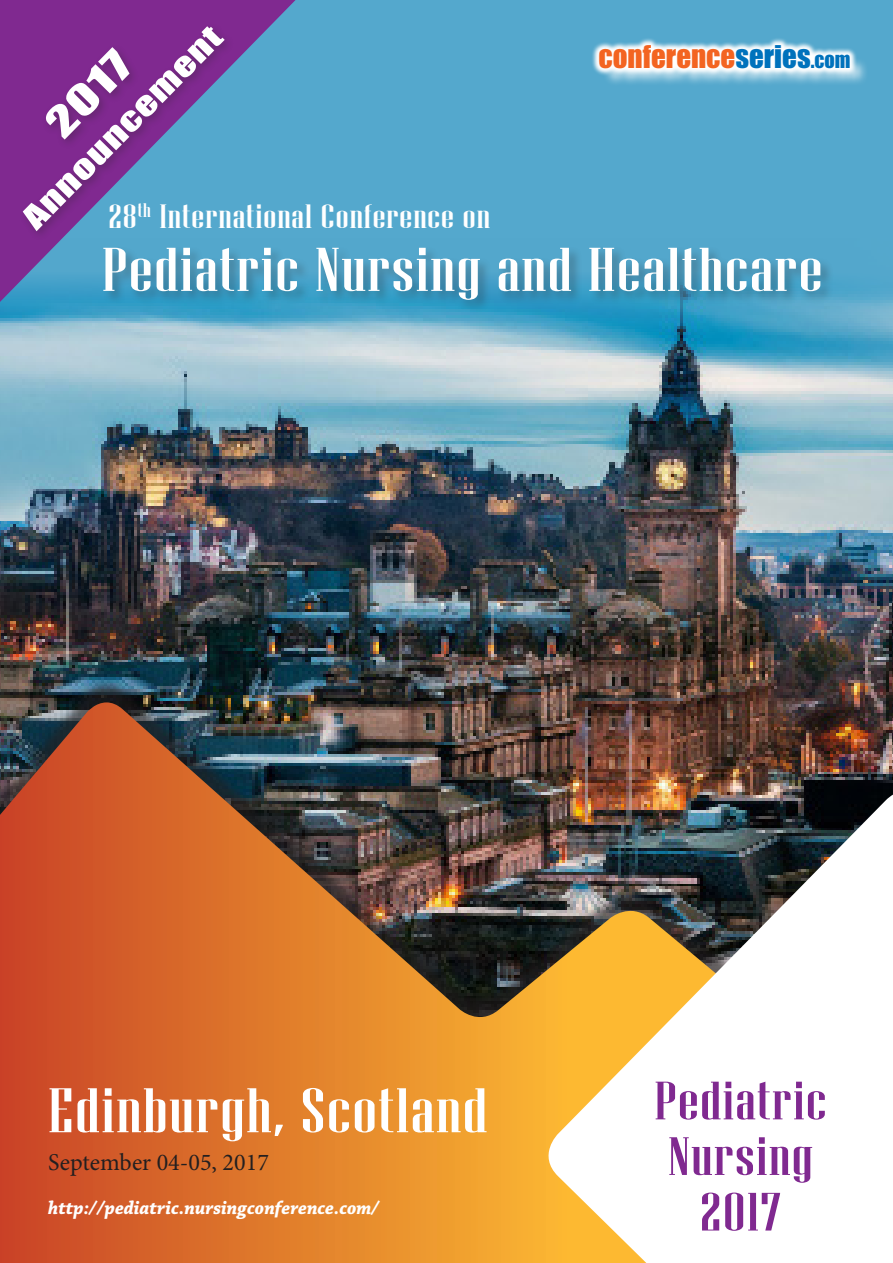
<style>
.page{position:relative;width:893px;height:1263px;background:#fff}
.page>*{position:absolute;margin:0;border:0;box-sizing:border-box;transform-origin:0 0}
.t1{font:62.85px "Niagara Solid";letter-spacing:.02em;color:#fff;scale:1.39 1}
.t2{font:61.65px "Niagara Solid";letter-spacing:.02em;color:#fff;scale:1.39 1}
.t3{font:53.85px/55.7px "Niagara Solid";letter-spacing:.02em;color:#802990;text-align:center;scale:1.39 1}
.t4{font:39px "Impact";color:#fff;scale:1.39 1}
.t5{font:33.6px "Niagara Solid";letter-spacing:.02em;color:#fff;scale:1.39 1}
.t6{font:30px "Impact";color:#fff;scale:1.39 1}
.t7{font:28.95px "Impact";color:#f36421}
.t8{font:24.15px "Minion Pro";color:#231f20}
.t9{font:italic 700 19.5px "Chaparral Pro";color:#fff;scale:.95 1}
.s1{color:#0072bc}
.s2{font-size:20.25px;color:#0072bc}
</style>
<div class="page">
<div style="left:0;top:0;width:893px;height:391px;background:#54a8cd"></div>
<img style="left:0;top:283px;width:893px;height:395px">
<svg style="left:0;top:0;width:296px;height:302px"></svg>
<div style="left:0;top:678px;width:893px;height:576px;background:#231f20;opacity:.6"></div>
<img style="left:0;top:702px;width:893px;height:561px">
<img style="left:537px;top:795px;width:356px;height:468px">
<div style="left:19px;top:22px;width:216px;height:219px;background:#231f20;opacity:.3"></div>
<div style="left:602px;top:47px;width:266px;height:39px;background:#fff;opacity:.75"></div>
<svg style="left:592px;top:38px;width:265px;height:38px;fill:#f7fbfc"></svg>
<div style="left:102px;top:246px;width:733px;height:68px;background:#231f20;opacity:.3"></div>
<p class="t6" style="left:11px;top:206px;width:194px;rotate:-45deg">ANNOUNCEMENT</p>
<p class="t4" style="left:31px;top:108px;width:74px;rotate:-45deg">2017</p>
<p class="t5" style="left:108px;top:199px;width:276px">28<sup>th</sup> International Conference on</p>
<p class="t7" style="left:598px;top:34px;width:253px">CONFERENCE<span class="s1">SERIES</span><span class="s2">.COM</span></p>
<p class="t2" style="left:102px;top:237px;width:520px">Pediatric Nursing and Healthcare</p>
<p class="t1" style="left:48px;top:1077px;width:317px">Edinburgh, Scotland</p>
<p class="t8" style="left:48px;top:1146px;width:222px">September 04-05, 2017</p>
<p class="t9" style="left:48px;top:1196px;width:350px">http://pediatric.nursingconference.com/</p>
<p class="t3" style="left:654px;top:1073px;width:125px">Pediatric<br>Nursing<br>2017</p>
</div>
